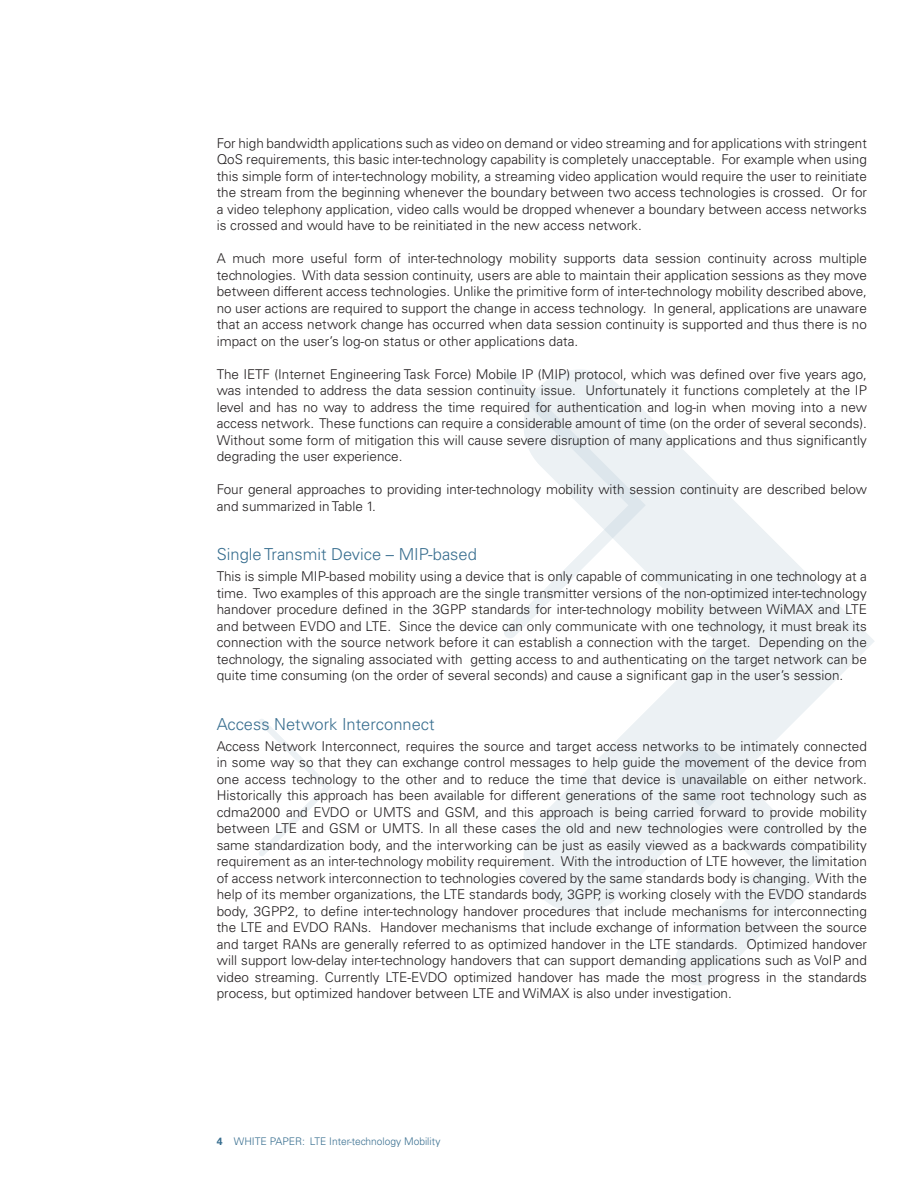
<style>
.page{position:relative;width:918px;height:1188px;background:#fff}
.page>*{position:absolute;margin:0;border:0;box-sizing:border-box;transform-origin:0 0}
.Body_copy{font:300 16.5px "Univers LT Std";color:#386e8f}
.Body_copy-2{font:300 13.5px/16.5px "Univers LT Std";color:#231f20;text-align:justify}
.Descriptor{font:300 10.5px "Univers LT Std";color:#386e8f}
.s1{font-weight:700}
</style>
<div class="page">
<svg style="left:524px;top:370px;width:351px;height:543px"></svg>
<svg style="left:259px;top:719px;width:72px;height:137px"></svg>
<svg style="left:674px;top:745px;width:156px;height:241px"></svg>
<svg style="left:504px;top:372px;width:142px;height:267px"></svg>
<p class="Body_copy-2" style="left:217px;top:135px;width:652px">For high bandwidth applications such as video on demand or video streaming and for applications with stringent QoS requirements, this basic inter-technology capability is completely unacceptable. For example when using this simple form of inter-technology mobility, a streaming video application would require the user to reinitiate the stream from the beginning whenever the boundary between two access technologies is crossed. Or for a video telephony application, video calls would be dropped whenever a boundary between access networks is crossed and would have to be reinitiated in the new access network.</p>
<p class="Body_copy-2" style="left:217px;top:250px;width:652px">A much more useful form of inter-technology mobility supports data session continuity across multiple technologies. With data session continuity, users are able to maintain their application sessions as they move between different access technologies. Unlike the primitive form of inter-technology mobility described above, no user actions are required to support the change in access technology. In general, applications are unaware that an access network change has occurred when data session continuity is supported and thus there is no impact on the user’s log-on status or other applications data.</p>
<p class="Body_copy-2" style="left:217px;top:366px;width:652px">The IETF (Internet Engineering Task Force) Mobile IP (MIP) protocol, which was defined over five years ago, was intended to address the data session continuity issue. Unfortunately it functions completely at the IP level and has no way to address the time required for authentication and log-in when moving into a new access network. These functions can require a considerable amount of time (on the order of several seconds).<br>Without some form of mitigation this will cause severe disruption of many applications and thus significantly degrading the user experience.</p>
<p class="Body_copy-2" style="left:217px;top:481px;width:652px">Four general approaches to providing inter-technology mobility with session continuity are described below and summarized in Table 1.</p>
<p class="Body_copy" style="left:217px;top:544px;width:262px">Single Transmit Device – MIP-based</p>
<p class="Body_copy-2" style="left:217px;top:568px;width:652px">This is simple MIP-based mobility using a device that is only capable of communicating in one technology at a time. Two examples of this approach are the single transmitter versions of the non-optimized inter-technology handover procedure defined in the 3GPP standards for inter-technology mobility between WiMAX and LTE and between EVDO and LTE. Since the device can only communicate with one technology, it must break its connection with the source network before it can establish a connection with the target. Depending on the technology, the signaling associated with getting access to and authenticating on the target network can be quite time consuming (on the order of several seconds) and cause a significant gap in the user’s session.</p>
<p class="Body_copy" style="left:217px;top:714px;width:219px">Access Network Interconnect</p>
<p class="Body_copy-2" style="left:217px;top:738px;width:652px">Access Network Interconnect, requires the source and target access networks to be intimately connected in some way so that they can exchange control messages to help guide the movement of the device from one access technology to the other and to reduce the time that device is unavailable on either network.<br>Historically this approach has been available for different generations of the same root technology such as cdma2000 and EVDO or UMTS and GSM, and this approach is being carried forward to provide mobility between LTE and GSM or UMTS. In all these cases the old and new technologies were controlled by the same standardization body, and the interworking can be just as easily viewed as a backwards compatibility requirement as an inter-technology mobility requirement. With the introduction of LTE however, the limitation of access network interconnection to technologies covered by the same standards body is changing. With the help of its member organizations, the LTE standards body, 3GPP, is working closely with the EVDO standards body, 3GPP2, to define inter-technology handover procedures that include mechanisms for interconnecting the LTE and EVDO RANs. Handover mechanisms that include exchange of information between the source and target RANs are generally referred to as optimized handover in the LTE standards. Optimized handover will support low-delay inter-technology handovers that can support demanding applications such as VoIP and video streaming. Currently LTE-EVDO optimized handover has made the most progress in the standards process, but optimized handover between LTE and WiMAX is also under investigation.</p>
<p class="Descriptor" style="left:217px;top:1135px;width:225px"><span class="s1">4</span> WHITE PAPER: LTE Inter-technology Mobility</p>
</div>
